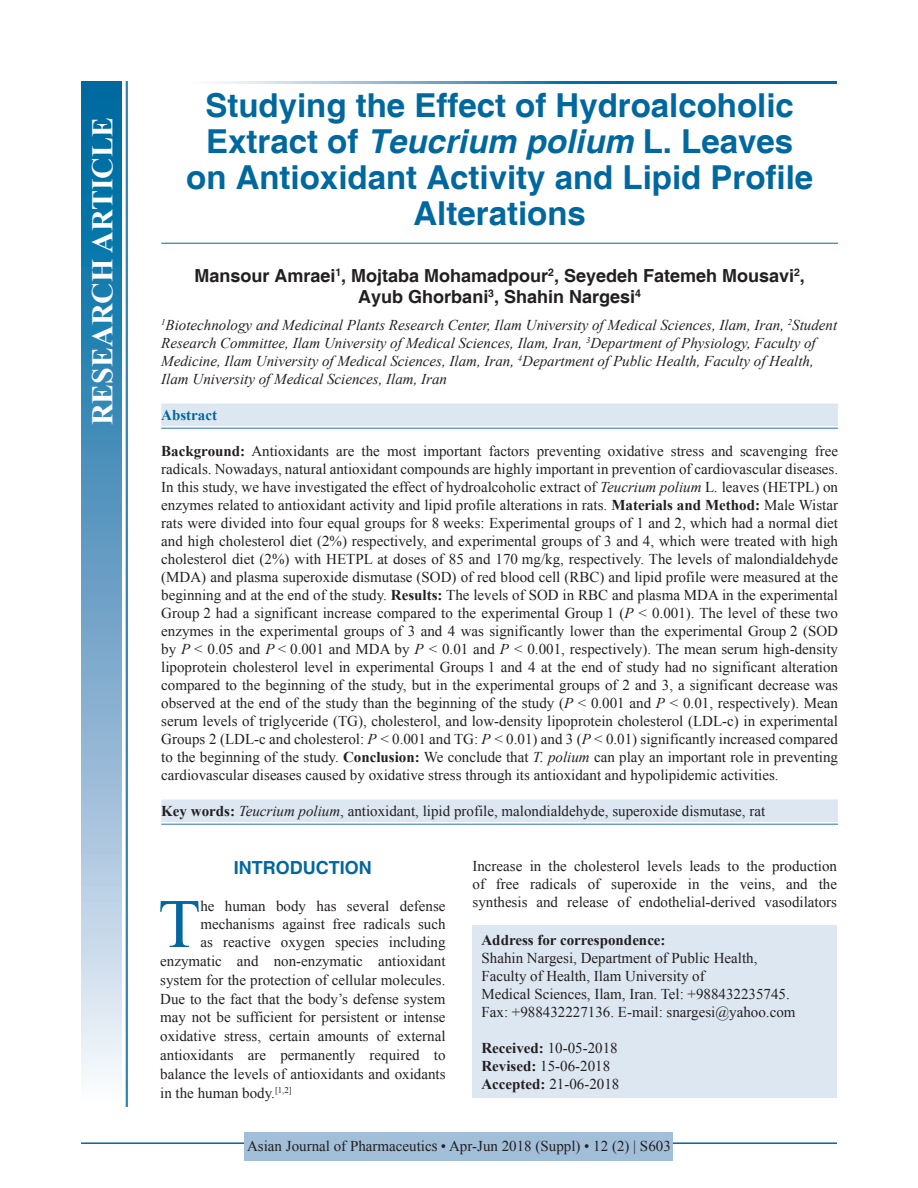
<style>
.page{position:relative;width:918px;height:1188px;background:#fff}
.page>*{position:absolute;margin:0;border:0;box-sizing:border-box;transform-origin:0 0}
.DROP_CAP_TX{font:69.3px "Times New Roman";color:#00689e}
.AT{font:700 33px/36px "Helvetica";color:#00689e;text-align:center}
.AH{font:700 30px "Times New Roman";color:#fff}
.AU{font:700 18px/21px "Helvetica";color:#231f20;text-align:center}
.t1{font:700 18px "Helvetica";color:#00689e}
.ABS_1{font:15px/18px "Times New Roman";color:#231f20;text-align:justify}
.DROP_CAP_TX-2{font:15px "Times New Roman";color:#231f20}
.AFF{font:italic 15px/18px "Times New Roman";color:#231f20}
.ADD{font:15px/18px "Times New Roman";color:#231f20}
.TX{font:15px/18px "Times New Roman";color:#231f20;text-align:justify}
.KWD_1_L{font:15px "Times New Roman";color:#231f20}
.RF{font:15px "Times New Roman";color:#231f20}
.HIS{font:15px/18px "Times New Roman";color:#231f20}
.ABS{font:700 15px "Times New Roman";color:#00689e}
.s1{font-style:italic}
.s2{font-weight:700}
</style>
<div class="page">
<hr style="left:81px;top:1142px;width:756px;height:2px;background:#00689e">
<div style="left:245px;top:1132px;width:428px;height:28px;background:#a2bfda"></div>
<hr style="left:161px;top:243px;width:677px;height:1px;background:#00689e">
<div style="left:161px;top:404px;width:677px;height:22px;background:#dde7f2"></div>
<hr style="left:161px;top:428px;width:677px;height:1px;background:#6d9fc6">
<div style="left:161px;top:800px;width:677px;height:22px;background:#dde7f2"></div>
<hr style="left:161px;top:824px;width:677px;height:1px;background:#6d9fc6">
<div style="left:472px;top:925px;width:365px;height:173px;background:#dde7f2"></div>
<svg style="left:215px;top:81px;width:622px;height:3px"></svg>
<div style="left:81px;top:81px;width:41px;height:1026px;background:linear-gradient(to bottom,#005e9a,#f6f0f9)"></div>
<hr style="left:127px;top:81px;width:1px;height:1026px;background:#00689e">
<hr style="left:126px;top:81px;width:1px;height:1026px;background:#00689e">
<p class="AH" style="left:81px;top:425px;width:310px;rotate:-90deg">RESEARCH ARTICLE</p>
<p class="AT" style="left:186px;top:89px;width:629px">Studying the Effect of Hydroalcoholic<br>Extract of <span class="s1">Teucrium polium</span> L. Leaves on Antioxidant Activity and Lipid Profile<br>Alterations</p>
<p class="AU" style="left:194px;top:266px;width:612px">Mansour Amraei<sup>1</sup>, Mojtaba Mohamadpour<sup>2</sup>, Seyedeh Fatemeh Mousavi<sup>2</sup>,<br>Ayub Ghorbani<sup>3</sup>, Shahin Nargesi<sup>4</sup></p>
<p class="AFF" style="left:161px;top:316px;width:677px"><sup>1</sup>Biotechnology and Medicinal Plants Research Center, Ilam University of Medical Sciences, Ilam, Iran, <sup>2</sup>Student Research Committee, Ilam University of Medical Sciences, Ilam, Iran, <sup>3</sup>Department of Physiology, Faculty of Medicine, Ilam University of Medical Sciences, Ilam, Iran, <sup>4</sup>Department of Public Health, Faculty of Health, Ilam University of Medical Sciences, Ilam, Iran</p>
<p class="ABS" style="left:161px;top:404px;width:57px">Abstract</p>
<p class="ABS_1" style="left:161px;top:442px;width:678px"><span class="s2">Background:</span> Antioxidants are the most important factors preventing oxidative stress and scavenging free radicals. Nowadays, natural antioxidant compounds are highly important in prevention of cardiovascular diseases.<br>In this study, we have investigated the effect of hydroalcoholic extract of <span class="s1">Teucrium polium</span> L<span class="s1">.</span> leaves (HETPL) on enzymes related to antioxidant activity and lipid profile alterations in rats. <span class="s2">Materials and Method:</span> Male Wistar rats were divided into four equal groups for 8 weeks: Experimental groups of 1 and 2, which had a normal diet and high cholesterol diet (2%) respectively, and experimental groups of 3 and 4, which were treated with high cholesterol diet (2%) with HETPL at doses of 85 and 170 mg/kg, respectively. The levels of malondialdehyde (MDA) and plasma superoxide dismutase (SOD) of red blood cell (RBC) and lipid profile were measured at the beginning and at the end of the study. <span class="s2">Results:</span> The levels of SOD in RBC and plasma MDA in the experimental Group 2 had a significant increase compared to the experimental Group 1 (<span class="s1">P</span> &lt; 0.001). The level of these two enzymes in the experimental groups of 3 and 4 was significantly lower than the experimental Group 2 (SOD by <span class="s1">P</span> &lt; 0.05 and <span class="s1">P</span> &lt; 0.001 and MDA by <span class="s1">P</span> &lt; 0.01 and <span class="s1">P</span> &lt; 0.001, respectively). The mean serum high-density lipoprotein cholesterol level in experimental Groups 1 and 4 at the end of study had no significant alteration compared to the beginning of the study, but in the experimental groups of 2 and 3, a significant decrease was observed at the end of the study than the beginning of the study (<span class="s1">P</span> &lt; 0.001 and <span class="s1">P</span> &lt; 0.01, respectively). Mean serum levels of triglyceride (TG), cholesterol, and low-density lipoprotein cholesterol (LDL-c) in experimental Groups 2 (LDL-c and cholesterol: <span class="s1">P</span> &lt; 0.001 and TG: <span class="s1">P</span> &lt; 0.01) and 3 (<span class="s1">P</span> &lt; 0.01) significantly increased compared to the beginning of the study. <span class="s2">Conclusion:</span> We conclude that <span class="s1">T. polium</span> can play an important role in preventing cardiovascular diseases caused by oxidative stress through its antioxidant and hypolipidemic activities.</p>
<p class="KWD_1_L" style="left:161px;top:800px;width:605px"><span class="s2">Key words:</span> <span class="s1">Teucrium polium</span>, antioxidant, lipid profile, malondialdehyde, superoxide dismutase, rat</p>
<h1 class="t1" style="left:234px;top:857px;width:139px">INTRODUCTION</h1>
<p class="DROP_CAP_TX" style="left:158px;top:875px;width:44px">T</p>
<p class="DROP_CAP_TX-2" style="left:200px;top:895px;width:247px">he human body has several defense</p>
<p class="DROP_CAP_TX-2" style="left:200px;top:913px;width:247px">mechanisms against free radicals such</p>
<p class="DROP_CAP_TX-2" style="left:200px;top:931px;width:247px">as reactive oxygen species including</p>
<p class="DROP_CAP_TX-2" style="left:160px;top:950px;width:287px">enzymatic and non-enzymatic antioxidant</p>
<p class="DROP_CAP_TX-2" style="left:160px;top:969px;width:287px">system for the protection of cellular molecules.</p>
<p class="DROP_CAP_TX-2" style="left:160px;top:988px;width:287px">Due to the fact that the body’s defense system</p>
<p class="DROP_CAP_TX-2" style="left:160px;top:1007px;width:287px">may not be sufficient for persistent or intense</p>
<p class="DROP_CAP_TX-2" style="left:160px;top:1026px;width:287px">oxidative stress, certain amounts of external</p>
<p class="DROP_CAP_TX-2" style="left:160px;top:1045px;width:287px">antioxidants are permanently required to</p>
<p class="DROP_CAP_TX-2" style="left:160px;top:1063px;width:287px">balance the levels of antioxidants and oxidants</p>
<p class="DROP_CAP_TX-2" style="left:160px;top:1082px;width:133px">in the human body.<sup>[1,2]</sup></p>
<p class="TX" style="left:472px;top:857px;width:366px">Increase in the cholesterol levels leads to the production of free radicals of superoxide in the veins, and the synthesis and release of endothelial-derived vasodilators</p>
<p class="ADD" style="left:482px;top:930px;width:316px"><span class="s2">Address for correspondence:<br></span>Shahin Nargesi, Department of Public Health, Faculty of Health, Ilam University of<br>Medical Sciences, Ilam, Iran. Tel: +988432235745.<br>Fax: +988432227136. E-mail: snargesi@yahoo.com</p>
<p class="HIS" style="left:482px;top:1038px;width:139px"><span class="s2">Received:</span> 10-05-2018<br><span class="s2">Revised:</span> 15-06-2018<br><span class="s2">Accepted:</span> 21-06-2018</p>
<p class="RF" style="left:247px;top:1136px;width:425px">Asian Journal of Pharmaceutics • Apr-Jun 2018 (Suppl) • 12 (2) | S603</p>
</div>
